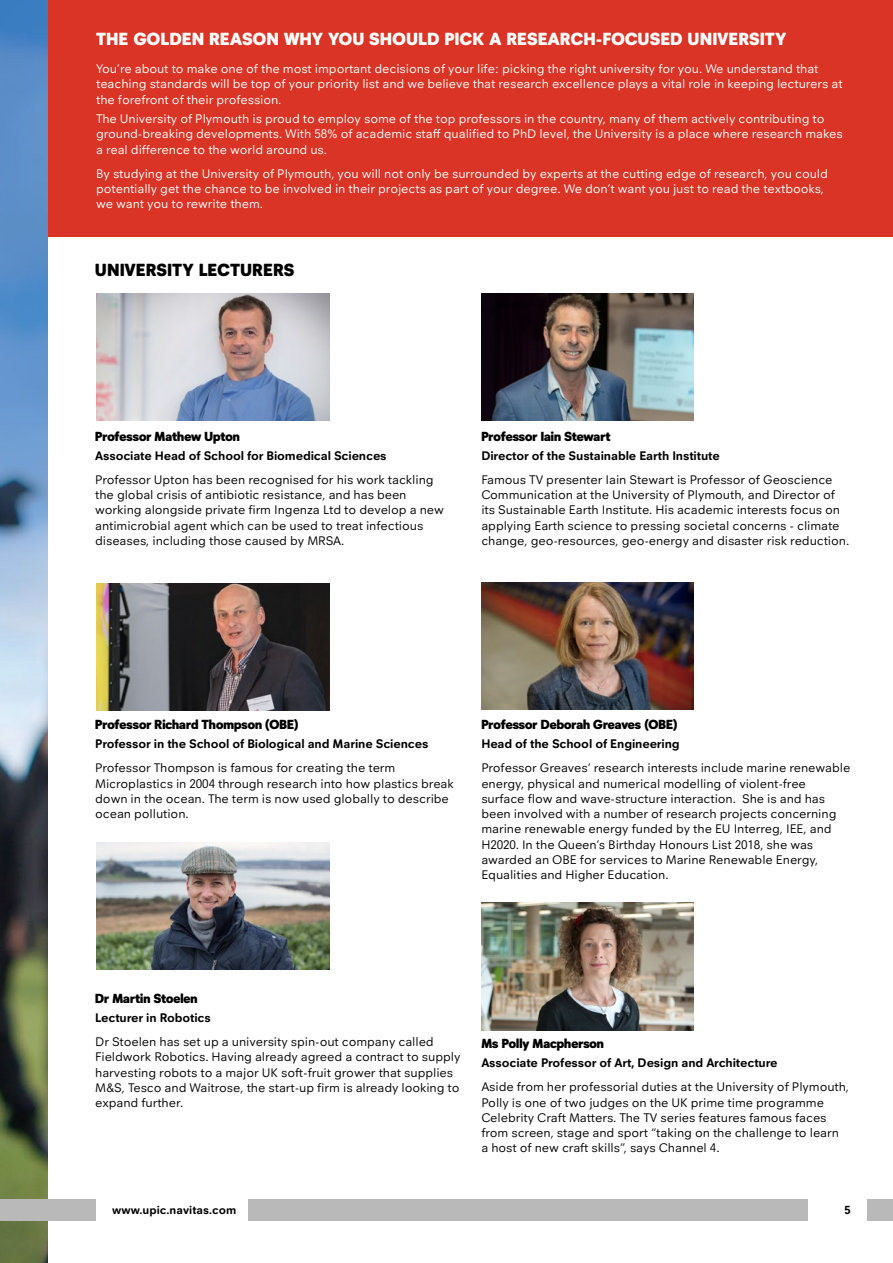
<style>
.page{position:relative;width:893px;height:1263px;background:#fff}
.page>*{position:absolute;margin:0;border:0;box-sizing:border-box;transform-origin:0 0}
.t1{font:900 18px "Neuzeitfor Plymouth";letter-spacing:.03em;color:#fff}
.t2{font:900 18px "Neuzeitfor Plymouth";letter-spacing:.03em;color:#000}
.t3{font:900 13.5px "Neuzeitfor Plymouth";color:#000}
.t4{font:12.75px/15.3px "Neuzeitfor Plymouth";letter-spacing:-.01em;color:#000}
.t5{font:12.75px/15.3px "Neuzeitfor Plymouth";letter-spacing:-.01em;color:#fff}
.t6{font:700 12.75px "Neuzeitfor Plymouth";letter-spacing:-.01em;color:#000}
.t7{font:700 12px "Neuzeitfor Plymouth";color:#000}
</style>
<div class="page">
<div style="left:48px;top:0;width:845px;height:236px;background:#d93426"></div>
<img style="left:96px;top:583px;width:234px;height:128px">
<img style="left:96px;top:842px;width:234px;height:127px">
<img style="left:481px;top:293px;width:213px;height:128px">
<img style="left:481px;top:582px;width:213px;height:128px">
<img style="left:481px;top:902px;width:213px;height:128px">
<img style="left:96px;top:293px;width:234px;height:128px">
<img style="left:0;top:784px;width:48px;height:479px">
<svg style="left:0;top:0;width:48px;height:784px;background:#769fcc"></svg>
<div style="left:0;top:1199px;width:96px;height:21px;background:#bab9b9"></div>
<div style="left:248px;top:1199px;width:559px;height:21px;background:#bab9b9"></div>
<div style="left:868px;top:1199px;width:25px;height:21px;background:#bab9b9"></div>
<h1 class="t1" style="left:96px;top:27px;width:692px">THE GOLDEN REASON WHY YOU SHOULD PICK A RESEARCH-FOCUSED UNIVERSITY</h1>
<p class="t5" style="left:96px;top:61px;width:748px">You’re about to make one of the most important decisions of your life: picking the right university for you. We understand that teaching standards will be top of your priority list and we believe that research excellence plays a vital role in keeping lecturers at the forefront of their profession.</p>
<p class="t5" style="left:96px;top:111px;width:748px">The University of Plymouth is proud to employ some of the top professors in the country, many of them actively contributing to ground-breaking developments. With 58% of academic staff qualified to PhD level, the University is a place where research makes a real difference to the world around us.</p>
<p class="t5" style="left:96px;top:165px;width:733px">By studying at the University of Plymouth, you will not only be surrounded by experts at the cutting edge of research, you could potentially get the chance to be involved in their projects as part of your degree. We don’t want you just to read the textbooks, we want you to rewrite them.</p>
<h1 class="t2" style="left:95px;top:259px;width:200px">UNIVERSITY LECTURERS</h1>
<p class="t3" style="left:95px;top:427px;width:146px">Professor Mathew Upton</p>
<p class="t6" style="left:95px;top:448px;width:293px">Associate Head of School for Biomedical Sciences</p>
<p class="t4" style="left:95px;top:472px;width:350px">Professor Upton has been recognised for his work tackling the global crisis of antibiotic resistance, and has been working alongside private firm Ingenza Ltd to develop a new antimicrobial agent which can be used to treat infectious diseases, including those caused by MRSA.</p>
<p class="t3" style="left:481px;top:427px;width:131px">Professor Iain Stewart</p>
<p class="t6" style="left:481px;top:448px;width:240px">Director of the Sustainable Earth Institute</p>
<p class="t4" style="left:481px;top:472px;width:369px">Famous TV presenter Iain Stewart is Professor of Geoscience Communication at the University of Plymouth, and Director of its Sustainable Earth Institute. His academic interests focus on applying Earth science to pressing societal concerns - climate change, geo-resources, geo-energy and disaster risk reduction.</p>
<p class="t3" style="left:95px;top:716px;width:205px">Professor Richard Thompson (OBE)</p>
<p class="t6" style="left:95px;top:736px;width:335px">Professor in the School of Biological and Marine Sciences</p>
<p class="t4" style="left:95px;top:760px;width:360px">Professor Thompson is famous for creating the term Microplastics in 2004 through research into how plastics break down in the ocean. The term is now used globally to describe ocean pollution.</p>
<p class="t3" style="left:481px;top:716px;width:198px">Professor Deborah Greaves (OBE)</p>
<p class="t6" style="left:481px;top:736px;width:200px">Head of the School of Engineering</p>
<p class="t4" style="left:481px;top:760px;width:371px">Professor Greaves’ research interests include marine renewable energy, physical and numerical modelling of violent-free surface flow and wave-structure interaction. She is and has been involved with a number of research projects concerning marine renewable energy funded by the EU Interreg, IEE, and H2020. In the Queen’s Birthday Honours List 2018, she was awarded an OBE for services to Marine Renewable Energy, Equalities and Higher Education.</p>
<p class="t3" style="left:95px;top:990px;width:104px">Dr Martin Stoelen</p>
<p class="t6" style="left:95px;top:1010px;width:117px">Lecturer in Robotics</p>
<p class="t4" style="left:95px;top:1034px;width:367px">Dr Stoelen has set up a university spin-out company called Fieldwork Robotics. Having already agreed a contract to supply harvesting robots to a major UK soft-fruit grower that supplies M&amp;S, Tesco and Waitrose, the start-up firm is already looking to expand further.</p>
<p class="t3" style="left:481px;top:1035px;width:124px">Ms Polly Macpherson</p>
<p class="t6" style="left:481px;top:1055px;width:298px">Associate Professor of Art, Design and Architecture</p>
<p class="t4" style="left:481px;top:1079px;width:369px">Aside from her professorial duties at the University of Plymouth, Polly is one of two judges on the UK prime time programme Celebrity Craft Matters. The TV series features famous faces from screen, stage and sport “taking on the challenge to learn a host of new craft skills”, says Channel 4.</p>
<p class="t7" style="left:112px;top:1203px;width:126px">www.upic.navitas.com</p>
<p class="t7" style="left:844px;top:1203px;width:8px">5</p>
</div>
